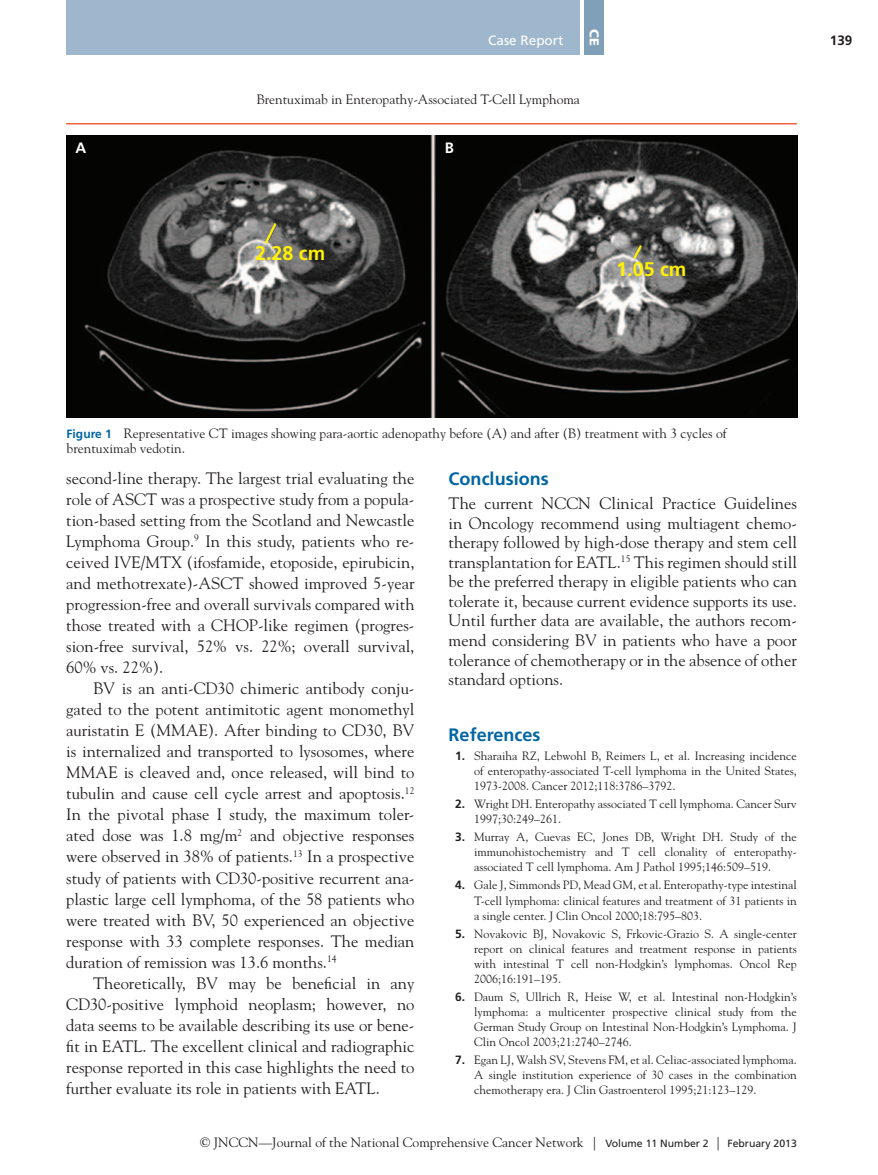
<style>
.page{position:relative;width:878px;height:1175px;background:#fff}
.page>*{position:absolute;margin:0;border:0;box-sizing:border-box;transform-origin:0 0}
.t1{font:700 19.8px "Frutiger LT Std";color:#fff101}
.t2{font:700 18px "Frutiger LT Std";color:#0065a4}
.TXT{font:16.5px/21px "Goudy Std";color:#231f20;text-align:justify}
.TXT__flush{font:16.5px/19.5px "Goudy Std";color:#231f20;text-align:justify}
.TN{font:700 15px "Frutiger LT Std";color:#fff}
.FLG{font:13.5px/15px "Goudy Std";color:#231f20}
.RRH{font:13.5px "Goudy Std";color:#231f20}
.t3{font:13.5px "Frutiger LT Std";color:#fff}
.t4{font:700 13.5px "Frutiger LT Std";color:#231f20}
.Cov_entry{font:900 12.9px "Frutiger LT Std";color:#fff}
.REF__2_digit{font:12px/15px "Goudy Std";color:#231f20;text-align:justify}
.s1{font-family:"Frutiger LT Std";font-weight:700;font-size:12px;color:#0065a4}
.s2{font-family:"Frutiger LT Std";font-weight:700}
.s3{font-family:"Frutiger LT Std";font-size:10.5px}
</style>
<div class="page">
<div style="left:66px;top:0;width:513px;height:55px;background:#9fb7cc"></div>
<hr style="left:66px;top:123px;width:730px;height:1px;background:#ed633e">
<div style="left:584px;top:0;width:19px;height:55px;background:#80a0b9"></div>
<img style="left:66px;top:135px;width:731px;height:282px">
<svg style="left:263px;top:221px;width:15px;height:25px"></svg>
<svg style="left:631px;top:243px;width:12px;height:18px"></svg>
<p class="t3" style="left:488px;top:32px;width:77px">Case Report</p>
<p class="Cov_entry" style="left:602px;top:29px;width:18px;rotate:90deg">CE</p>
<p class="RRH" style="left:256px;top:91px;width:325px">Brentuximab in Enteropathy-Associated T-Cell Lymphoma</p>
<p class="TN" style="left:75px;top:139px;width:12px">A</p>
<p class="TN" style="left:445px;top:139px;width:11px">B</p>
<p class="t1" style="left:255px;top:242px;width:72px">2.28 cm</p>
<p class="t1" style="left:616px;top:258px;width:72px">1.05 cm</p>
<p class="t4" style="left:829px;top:32px;width:24px">139</p>
<p class="FLG" style="left:67px;top:426px;width:661px"><span class="s1">Figure 1</span> Representative CT images showing para-aortic adenopathy before (A) and after (B) treatment with 3 cycles of brentuximab vedotin.</p>
<p class="TXT" style="left:66px;top:467px;width:350px">second-line therapy. The largest trial evaluating the role of ASCT was a prospective study from a popula&shy;tion-based setting from the Scotland and Newcastle Lymphoma Group.<sup>9</sup> In this study, patients who re&shy;ceived IVE/MTX (ifosfamide, etoposide, epirubicin, and methotrexate)-ASCT showed improved 5-year progression-free and overall survivals compared with those treated with a CHOP-like regimen (progres&shy;sion-free survival, 52% vs. 22%; overall survival, 60% vs. 22%).</p>
<p class="TXT" style="left:66px;top:677px;width:350px;text-indent:27px">BV is an anti-CD30 chimeric antibody conju&shy;gated to the potent antimitotic agent monomethyl auristatin E (MMAE). After binding to CD30, BV is internalized and transported to lysosomes, where MMAE is cleaved and, once released, will bind to tubulin and cause cell cycle arrest and apoptosis.<sup>12<br></sup>In the pivotal phase I study, the maximum toler&shy;ated dose was 1.8 mg/m<sup>2</sup> and objective responses were observed in 38% of patients.<sup>13</sup> In a prospective study of patients with CD30-positive recurrent ana&shy;plastic large cell lymphoma, of the 58 patients who were treated with BV, 50 experienced an objective response with 33 complete responses. The median duration of remission was 13.6 months.<sup>14</sup></p>
<p class="TXT" style="left:66px;top:972px;width:350px;text-indent:27px">Theoretically, BV may be beneficial in any CD30-positive lymphoid neoplasm; however, no data seems to be available describing its use or bene&shy;fit in EATL. The excellent clinical and radiographic response reported in this case highlights the need to further evaluate its role in patients with EATL.</p>
<h1 class="t2" style="left:448px;top:468px;width:101px">Conclusions</h1>
<p class="TXT__flush" style="left:448px;top:493px;width:350px">The current NCCN Clinical Practice Guidelines in Oncology recommend using multiagent chemo&shy;therapy followed by high-dose therapy and stem cell transplantation for EATL.<sup>15</sup> This regimen should still be the preferred therapy in eligible patients who can tolerate it, because current evidence supports its use.<br>Until further data are available, the authors recom&shy;mend considering BV in patients who have a poor tolerance of chemotherapy or in the absence of other standard options.</p>
<h1 class="t2" style="left:448px;top:723px;width:93px">References</h1>
<p class="REF__2_digit" style="left:474px;top:748px;width:324px;text-indent:-19px"><span class="s2">1.</span> Sharaiha RZ, Lebwohl B, Reimers L, et al. Increasing incidence of enteropathy-associated T-cell lymphoma in the United States, 1973-2008. Cancer 2012;118:3786–3792.</p>
<p class="REF__2_digit" style="left:474px;top:796px;width:324px;text-indent:-19px"><span class="s2">2.</span> Wright DH. Enteropathy associated T cell lymphoma. Cancer Surv<br>1997;30:249–261.</p>
<p class="REF__2_digit" style="left:474px;top:829px;width:324px;text-indent:-19px"><span class="s2">3.</span> Murray A, Cuevas EC, Jones DB, Wright DH. Study of the immunohistochemistry and T cell clonality of enteropathy&shy;associated T cell lymphoma. Am J Pathol 1995;146:509–519.</p>
<p class="REF__2_digit" style="left:474px;top:877px;width:324px;text-indent:-19px"><span class="s2">4.</span> Gale J, Simmonds PD, Mead GM, et al. Enteropathy-type intestinal T-cell lymphoma: clinical features and treatment of 31 patients in a single center. J Clin Oncol 2000;18:795–803.</p>
<p class="REF__2_digit" style="left:474px;top:925px;width:324px;text-indent:-19px"><span class="s2">5.</span> Novakovic BJ, Novakovic S, Frkovic-Grazio S. A single-center report on clinical features and treatment response in patients with intestinal T cell non-Hodgkin’s lymphomas. Oncol Rep 2006;16:191–195.</p>
<p class="REF__2_digit" style="left:474px;top:989px;width:324px;text-indent:-19px"><span class="s2">6.</span> Daum S, Ullrich R, Heise W, et al. Intestinal non-Hodgkin’s lymphoma: a multicenter prospective clinical study from the German Study Group on Intestinal Non-Hodgkin’s Lymphoma. J Clin Oncol 2003;21:2740–2746.</p>
<p class="REF__2_digit" style="left:474px;top:1052px;width:324px;text-indent:-19px"><span class="s2">7.</span> Egan LJ, Walsh SV, Stevens FM, et al. Celiac-associated lymphoma.<br>A single institution experience of 30 cases in the combination chemotherapy era. J Clin Gastroenterol 1995;21:123–129.</p>
<p class="FLG" style="left:200px;top:1134px;width:598px">© JNCCN—Journal of the National Comprehensive Cancer Network | <span class="s3">Volume 11 Number 2</span> | <span class="s3">February 2013</span></p>
</div>
